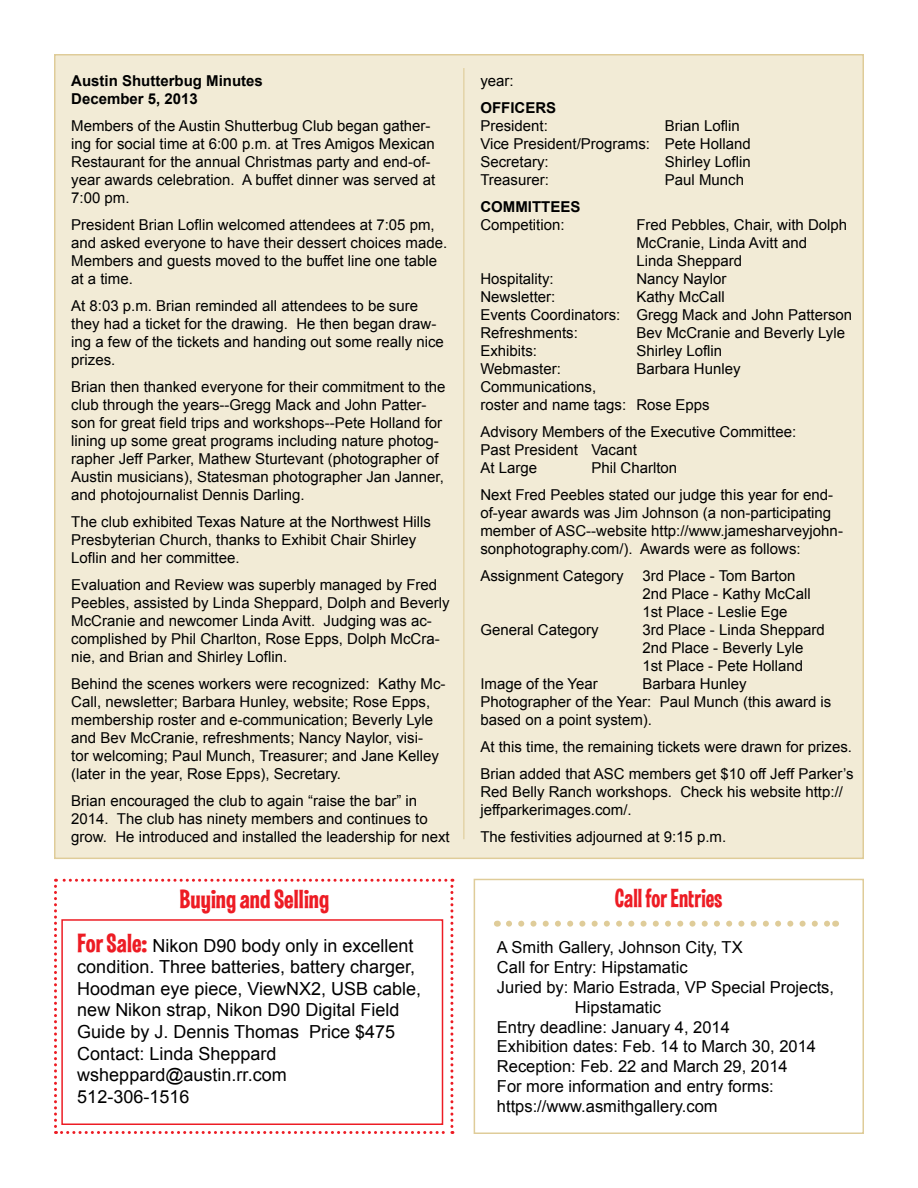
<style>
.page{position:relative;width:918px;height:1188px;background:#fff}
.page>*{position:absolute;margin:0;border:0;box-sizing:border-box;transform-origin:0 0}
.t1{font:27px "Las Vegas OT Jackpot";color:#ed1c24;scale:1.11 1}
.t2{font:27px "Las Vegas OT Jackpot";color:#ed1c24}
.t3{font:18px/21.6px "Arial";color:#000}
.t4{font:16.5px "Arial";color:#000}
.t5{font:15px/18px "Arial";color:#000}
.t6{font:700 15px/18px "Arial";color:#000}
.s1{font-family:"Las Vegas OT Jackpot";font-size:27px;color:#ed1c24}
</style>
<div class="page">
<svg style="left:54px;top:879px;width:399px;height:255px"></svg>
<div style="left:474px;top:879px;width:390px;height:255px;border:2px solid #dfcc99"></div>
<svg style="left:509px;top:921px;width:320px;height:6px"></svg>
<div style="left:61px;top:919px;width:382px;height:206px;border:2px solid #ed1c24"></div>
<div style="left:55px;top:55px;width:808px;height:803px;background:#f2ebd6"></div>
<hr style="left:463px;top:68px;width:1px;height:771px;background:#dfcc99">
<p class="t6" style="left:71px;top:72px;width:193px">Austin Shutterbug Minutes<br>December 5, 2013</p>
<p class="t5" style="left:71px;top:117px;width:366px">Members of the Austin Shutterbug Club began gather&shy;ing for social time at 6:00 p.m. at Tres Amigos Mexican Restaurant for the annual Christmas party and end-of&shy;year awards celebration. A buffet dinner was served at 7:00 pm.</p>
<p class="t5" style="left:71px;top:216px;width:378px">President Brian Loflin welcomed attendees at 7:05 pm, and asked everyone to have their dessert choices made.<br>Members and guests moved to the buffet line one table at a time.</p>
<p class="t5" style="left:71px;top:297px;width:374px">At 8:03 p.m. Brian reminded all attendees to be sure they had a ticket for the drawing. He then began draw&shy;ing a few of the tickets and handing out some really nice prizes.</p>
<p class="t5" style="left:71px;top:378px;width:376px">Brian then thanked everyone for their commitment to the club through the years--Gregg Mack and John Patter&shy;son for great field trips and workshops--Pete Holland for lining up some great programs including nature photog&shy;rapher Jeff Parker, Mathew Sturtevant (photographer of Austin musicians), Statesman photographer Jan Janner, and photojournalist Dennis Darling.</p>
<p class="t5" style="left:71px;top:513px;width:361px">The club exhibited Texas Nature at the Northwest Hills<br>Presbyterian Church, thanks to Exhibit Chair Shirley<br>Loflin and her committee.</p>
<p class="t5" style="left:71px;top:576px;width:380px">Evaluation and Review was superbly managed by Fred Peebles, assisted by Linda Sheppard, Dolph and Beverly McCranie and newcomer Linda Avitt. Judging was ac&shy;complished by Phil Charlton, Rose Epps, Dolph McCra&shy;nie, and Brian and Shirley Loflin.</p>
<p class="t5" style="left:71px;top:675px;width:376px">Behind the scenes workers were recognized: Kathy Mc-Call, newsletter; Barbara Hunley, website; Rose Epps, membership roster and e-communication; Beverly Lyle and Bev McCranie, refreshments; Nancy Naylor, visi-<br>tor welcoming; Paul Munch, Treasurer; and Jane Kelley (later in the year, Rose Epps), Secretary.</p>
<p class="t5" style="left:71px;top:792px;width:380px">Brian encouraged the club to again “raise the bar” in<br>2014. The club has ninety members and continues to grow. He introduced and installed the leadership for next</p>
<p class="t5" style="left:480px;top:72px;width:35px">year:</p>
<p class="t6" style="left:480px;top:100px;width:77px">OFFICERS</p>
<p class="t5" style="left:480px;top:117px;width:69px">President:</p>
<p class="t5" style="left:480px;top:117px;width:272px;text-indent:184px">Brian Loflin<br>Vice President/Programs: Pete Holland<br>Secretary:</p>
<p class="t5" style="left:665px;top:153px;width:87px">Shirley Loflin</p>
<p class="t5" style="left:480px;top:171px;width:70px">Treasurer:</p>
<p class="t5" style="left:665px;top:171px;width:81px">Paul Munch</p>
<p class="t6" style="left:480px;top:199px;width:102px">COMMITTEES</p>
<p class="t5" style="left:480px;top:216px;width:86px">Competition:</p>
<p class="t5" style="left:636px;top:216px;width:212px">Fred Pebbles, Chair, with Dolph<br>McCranie, Linda Avitt and<br>Linda Sheppard</p>
<p class="t5" style="left:480px;top:270px;width:75px">Hospitality:</p>
<p class="t5" style="left:636px;top:270px;width:92px">Nancy Naylor</p>
<p class="t5" style="left:480px;top:288px;width:77px">Newsletter:</p>
<p class="t5" style="left:480px;top:288px;width:373px;text-indent:156px">Kathy McCall<br>Events Coordinators: Gregg Mack and John Patterson<br>Refreshments:</p>
<p class="t5" style="left:636px;top:324px;width:210px">Bev McCranie and Beverly Lyle</p>
<p class="t5" style="left:480px;top:342px;width:58px">Exhibits:</p>
<p class="t5" style="left:636px;top:342px;width:87px">Shirley Loflin</p>
<p class="t5" style="left:480px;top:360px;width:82px">Webmaster:</p>
<p class="t5" style="left:636px;top:360px;width:106px">Barbara Hunley</p>
<p class="t5" style="left:480px;top:378px;width:231px">Communications,<br>roster and name tags: Rose Epps</p>
<p class="t5" style="left:480px;top:423px;width:317px">Advisory Members of the Executive Committee:<br>Past President Vacant<br>At Large</p>
<p class="t5" style="left:480px;top:455px;width:354px;line-height:27px;text-indent:111px">Phil Charlton<br>Next Fred Peebles stated our judge this year for end-</p>
<p class="t5" style="left:480px;top:504px;width:364px">of-year awards was Jim Johnson (a non-participating member of ASC--website http://www.jamesharveyjohn&shy;sonphotography.com/). Awards were as follows:</p>
<p class="t5" style="left:480px;top:567px;width:317px">Assignment Category 3rd Place - Tom Barton</p>
<p class="t5" style="left:642px;top:585px;width:170px">2nd Place - Kathy McCall</p>
<p class="t5" style="left:642px;top:603px;width:147px">1st Place - Leslie Ege</p>
<p class="t5" style="left:480px;top:621px;width:120px">General Category</p>
<p class="t5" style="left:642px;top:621px;width:184px">3rd Place - Linda Sheppard<br>2nd Place - Beverly Lyle<br>1st Place - Pete Holland</p>
<p class="t5" style="left:480px;top:675px;width:119px">Image of the Year</p>
<p class="t5" style="left:480px;top:675px;width:353px;text-indent:162px">Barbara Hunley<br>Photographer of the Year: Paul Munch (this award is based on a point system).</p>
<p class="t5" style="left:480px;top:734px;width:375px;line-height:27px">At this time, the remaining tickets were drawn for prizes.<br>Brian added that ASC members get $10 off Jeff Parker’s</p>
<p class="t5" style="left:480px;top:783px;width:364px">Red Belly Ranch workshops. Check his website http:// jeffparkerimages.com/.</p>
<p class="t5" style="left:480px;top:828px;width:247px">The festivities adjourned at 9:15 p.m.</p>
<h1 class="t1" style="left:180px;top:884px;width:136px">Buying and Selling</h1>
<h1 class="t2" style="left:615px;top:884px;width:109px">Call for Entries</h1>
<p class="t3" style="left:77px;top:935px;width:345px"><span class="s1">For Sale:</span> Nikon D90 body only in excellent condition. Three batteries, battery charger, Hoodman eye piece, ViewNX2, USB cable, new Nikon strap, Nikon D90 Digital Field Guide by J. Dennis Thomas Price $475<br>Contact: Linda Sheppard wsheppard@austin.rr.com<br>512-306-1516</p>
<p class="t4" style="left:497px;top:937px;width:247px">A Smith Gallery, Johnson City, TX</p>
<p class="t4" style="left:497px;top:957px;width:192px">Call for Entry: Hipstamatic</p>
<p class="t4" style="left:497px;top:976px;width:339px">Juried by: Mario Estrada, VP Special Projects,</p>
<p class="t4" style="left:575px;top:996px;width:88px">Hipstamatic</p>
<p class="t4" style="left:497px;top:1016px;width:234px">Entry deadline: January 4, 2014</p>
<p class="t4" style="left:497px;top:1036px;width:321px">Exhibition dates: Feb. 14 to March 30, 2014</p>
<p class="t4" style="left:497px;top:1056px;width:292px">Reception: Feb. 22 and March 29, 2014</p>
<p class="t4" style="left:497px;top:1075px;width:278px">For more information and entry forms:</p>
<p class="t4" style="left:497px;top:1095px;width:222px">https://www.asmithgallery.com</p>
</div>
